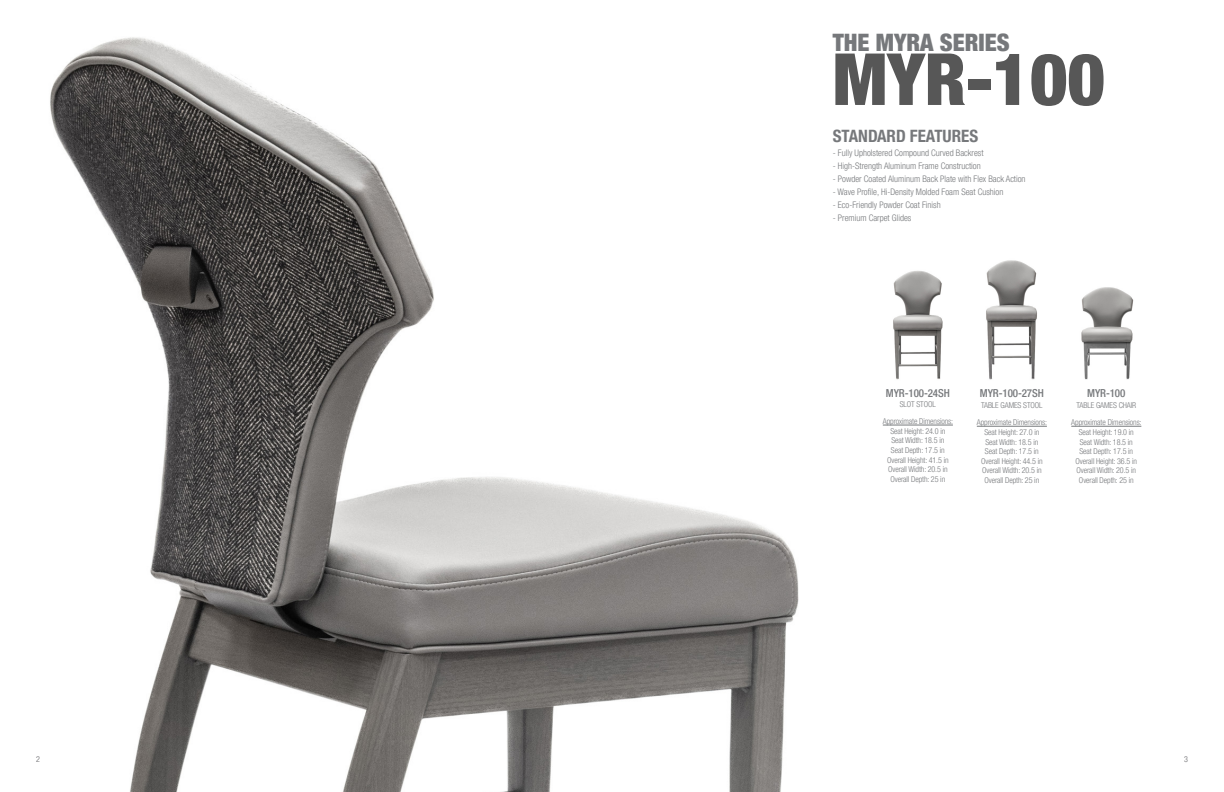
<style>
.page{position:relative;width:1224px;height:792px;background:#fff}
.page>*{position:absolute;margin:0;border:0;box-sizing:border-box;transform-origin:0 0}
.t1{font:900 condensed 72px "Helvetica Neue LT Pro";color:#575757}
.t2{font:900 condensed 24px "Helvetica Neue LT Pro";color:#76787b}
.t3{font:700 condensed 17px "Helvetica Neue LT Pro";color:#76787b}
.t4{font:500 condensed 11px "Helvetica Neue LT Pro";letter-spacing:-.01em;color:#76787b}
.t5{font:300 condensed 9px "Helvetica Neue LT Pro";color:#76787b}
.t6{font:300 condensed 8px/9.6px "Helvetica Neue LT Pro";letter-spacing:-.01em;color:#76787b;text-align:center}
.t7{font:300 condensed 8px "Helvetica Neue LT Pro";color:#636366}
</style>
<div class="page">
<img style="left:50px;top:37px;width:903px;height:755px">
<img style="left:877px;top:262px;width:76px;height:125px">
<img style="left:986px;top:260px;width:51px;height:120px">
<img style="left:1081px;top:287px;width:53px;height:93px">
<hr style="left:977px;top:426px;width:70px;height:1px;background:#76787b">
<hr style="left:1071px;top:426px;width:70px;height:1px;background:#76787b">
<hr style="left:883px;top:425px;width:70px;height:1px;background:#76787b">
<p class="t2" style="left:833px;top:28px;width:178px">THE MYRA SERIES</p>
<p class="t1" style="left:833px;top:36px;width:274px">MYR-100</p>
<p class="t3" style="left:833px;top:126px;width:147px">STANDARD FEATURES</p>
<p class="t5" style="left:833px;top:147px;width:152px">- Fully Upholstered Compound Curved Backrest</p>
<p class="t5" style="left:833px;top:160px;width:149px">- High-Strength Aluminum Frame Construction</p>
<p class="t5" style="left:833px;top:173px;width:194px">- Powder Coated Aluminum Back Plate with Flex Back Action</p>
<p class="t5" style="left:833px;top:186px;width:172px">- Wave Profile, Hi-Density Molded Foam Seat Cushion</p>
<p class="t5" style="left:833px;top:199px;width:109px">- Eco-Friendly Powder Coat Finish</p>
<p class="t5" style="left:833px;top:212px;width:80px">- Premium Carpet Glides</p>
<p class="t4" style="left:886px;top:386px;width:65px">MYR-100-24SH</p>
<p class="t6" style="left:900px;top:399px;width:38px">SLOT STOOL</p>
<p class="t6" style="left:883px;top:417px;width:72px">Approximate Dimensions:</p>
<p class="t6" style="left:887px;top:426px;width:63px">Seat Height: 24.0 in<br>Seat Width: 18.5 in<br>Seat Depth: 17.5 in<br>Overall Height: 41.5 in<br>Overall Width: 20.5 in<br>Overall Depth: 25 in</p>
<p class="t4" style="left:980px;top:386px;width:65px">MYR-100-27SH</p>
<p class="t6" style="left:981px;top:400px;width:63px">TABLE GAMES STOOL</p>
<p class="t6" style="left:977px;top:418px;width:72px">Approximate Dimensions:</p>
<p class="t6" style="left:981px;top:427px;width:63px">Seat Height: 27.0 in<br>Seat Width: 18.5 in<br>Seat Depth: 17.5 in<br>Overall Height: 44.5 in<br>Overall Width: 20.5 in<br>Overall Depth: 25 in</p>
<p class="t4" style="left:1087px;top:386px;width:40px">MYR-100</p>
<p class="t6" style="left:1077px;top:400px;width:61px">TABLE GAMES CHAIR</p>
<p class="t6" style="left:1071px;top:418px;width:72px">Approximate Dimensions:</p>
<p class="t6" style="left:1076px;top:427px;width:63px">Seat Height: 19.0 in<br>Seat Width: 18.5 in<br>Seat Depth: 17.5 in<br>Overall Height: 36.5 in<br>Overall Width: 20.5 in<br>Overall Depth: 25 in</p>
<p class="t7" style="left:36px;top:754px;width:5px">2</p>
<p class="t7" style="left:1184px;top:754px;width:5px">3</p>
</div>
